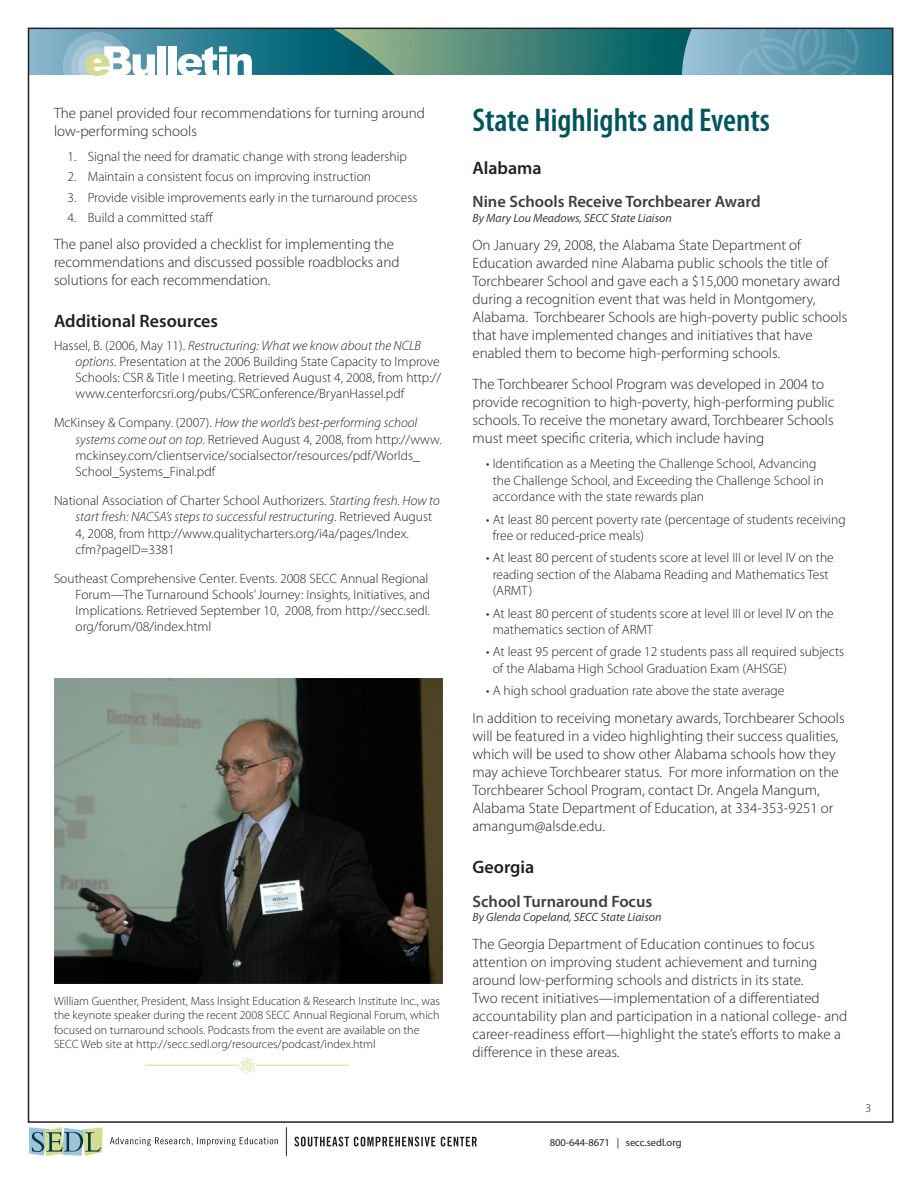
<style>
.page{position:relative;width:918px;height:1188px;background:#fff}
.page>*{position:absolute;margin:0;border:0;box-sizing:border-box;transform-origin:0 0}
.Section_Title{font:600 condensed 33px "Myriad Pro";color:#00555c}
.subhead1{font:600 18px "Myriad Pro";color:#231f20}
.subhead2{font:600 16.5px "Myriad Pro";color:#3e3e3f}
.General_Body{font:300 15px/18px "Myriad Pro";color:#231f20}
.Resources{font:300 13.5px/16.2px "Myriad Pro";color:#231f20}
.bullet_block{font:300 13.5px/16.2px "Myriad Pro";color:#231f20}
.numbered_list{font:300 13.5px "Myriad Pro";color:#231f20}
.picture_info{font:300 12px/14.4px "Myriad Pro";color:#231f20}
.subhead2-2{font:italic 12px "Myriad Pro";color:#3e3e3f}
.t1{font:10.5px "Myriad Pro";color:#231f20}
.s1{font-style:italic}
</style>
<div class="page">
<svg style="left:286px;top:1127px;width:1px;height:29px"></svg>
<svg style="left:110px;top:1137px;width:168px;height:9px"></svg>
<svg style="left:29px;top:1127px;width:73px;height:29px;background:#a2bbaa"></svg>
<svg style="left:294px;top:1137px;width:183px;height:10px"></svg>
<svg style="left:29px;top:27px;width:863px;height:109px"></svg>
<img style="left:54px;top:678px;width:389px;height:306px">
<hr style="left:145px;top:1065px;width:93px;height:1px;background:#d5db91">
<hr style="left:256px;top:1065px;width:93px;height:1px;background:#d5db91">
<svg style="left:239px;top:1057px;width:16px;height:16px"></svg>
<p class="General_Body" style="left:54px;top:104px;width:373px">The panel provided four recommendations for turning around low-performing schools</p>
<p class="numbered_list" style="left:68px;top:148px;width:341px">1. Signal the need for dramatic change with strong leadership</p>
<p class="numbered_list" style="left:68px;top:168px;width:305px">2. Maintain a consistent focus on improving instruction</p>
<p class="numbered_list" style="left:68px;top:189px;width:351px">3. Provide visible improvements early in the turnaround process</p>
<p class="numbered_list" style="left:68px;top:210px;width:147px">4. Build a committed staff</p>
<p class="General_Body" style="left:54px;top:235px;width:347px">The panel also provided a checklist for implementing the recommendations and discussed possible roadblocks and solutions for each recommendation.</p>
<p class="subhead1" style="left:54px;top:309px;width:166px">Additional Resources</p>
<p class="Resources" style="left:76px;top:337px;width:367px;text-indent:-22px">Hassel, B. (2006, May 11). <span class="s1">Restructuring: What we know about the NCLB options</span>. Presentation at the 2006 Building State Capacity to Improve Schools: CSR &amp; Title I meeting. Retrieved August 4, 2008, from http:// www.centerforcsri.org/pubs/CSRConference/BryanHassel.pdf</p>
<p class="Resources" style="left:76px;top:415px;width:368px;text-indent:-22px">McKinsey &amp; Company. (2007). <span class="s1">How the world’s best-performing school systems come out on top</span>. Retrieved August 4, 2008, from http://www. mckinsey.com/clientservice/socialsector/resources/pdf/Worlds_ School_Systems_Final.pdf</p>
<p class="Resources" style="left:76px;top:492px;width:366px;text-indent:-22px">National Association of Charter School Authorizers. <span class="s1">Starting fresh. How to start fresh: NACSA’s steps to successful restructuring</span>. Retrieved August 4, 2008, from http://www.qualitycharters.org/i4a/pages/Index. cfm?pageID=3381</p>
<p class="Resources" style="left:76px;top:570px;width:356px;text-indent:-22px">Southeast Comprehensive Center. Events. 2008 SECC Annual Regional Forum—The Turnaround Schools’ Journey: Insights, Initiatives, and Implications. Retrieved September 10, 2008, from http://secc.sedl. org/forum/08/index.html</p>
<p class="picture_info" style="left:54px;top:993px;width:388px">William Guenther, President, Mass Insight Education &amp; Research Institute Inc., was the keynote speaker during the recent 2008 SECC Annual Regional Forum, which focused on turnaround schools. Podcasts from the event are available on the SECC Web site at http://secc.sedl.org/resources/podcast/index.html</p>
<p class="Section_Title" style="left:472px;top:100px;width:299px">State Highlights and Events</p>
<p class="subhead1" style="left:472px;top:156px;width:71px">Alabama</p>
<p class="subhead2" style="left:472px;top:191px;width:290px">Nine Schools Receive Torchbearer Award</p>
<p class="subhead2-2" style="left:472px;top:210px;width:201px">By Mary Lou Meadows, SECC State Liaison</p>
<p class="General_Body" style="left:472px;top:235px;width:376px">On January 29, 2008, the Alabama State Department of Education awarded nine Alabama public schools the title of Torchbearer School and gave each a $15,000 monetary award during a recognition event that was held in Montgomery, Alabama. Torchbearer Schools are high-poverty public schools that have implemented changes and initiatives that have enabled them to become high-performing schools.</p>
<p class="General_Body" style="left:472px;top:374px;width:363px">The Torchbearer School Program was developed in 2004 to provide recognition to high-poverty, high-performing public schools. To receive the monetary award, Torchbearer Schools must meet specific criteria, which include having</p>
<p class="bullet_block" style="left:493px;top:456px;width:332px;text-indent:-7px">• Identification as a Meeting the Challenge School, Advancing the Challenge School, and Exceeding the Challenge School in accordance with the state rewards plan</p>
<p class="bullet_block" style="left:493px;top:511px;width:354px;text-indent:-7px">• At least 80 percent poverty rate (percentage of students receiving free or reduced-price meals)</p>
<p class="bullet_block" style="left:493px;top:550px;width:343px;text-indent:-7px">• At least 80 percent of students score at level III or level IV on the reading section of the Alabama Reading and Mathematics Test (ARMT)</p>
<p class="bullet_block" style="left:493px;top:605px;width:343px;text-indent:-7px">• At least 80 percent of students score at level III or level IV on the mathematics section of ARMT</p>
<p class="bullet_block" style="left:493px;top:644px;width:353px;text-indent:-7px">• At least 95 percent of grade 12 students pass all required subjects of the Alabama High School Graduation Exam (AHSGE)</p>
<p class="bullet_block" style="left:486px;top:683px;width:300px">• A high school graduation rate above the state average</p>
<p class="General_Body" style="left:472px;top:709px;width:374px">In addition to receiving monetary awards, Torchbearer Schools will be featured in a video highlighting their success qualities, which will be used to show other Alabama schools how they may achieve Torchbearer status. For more information on the Torchbearer School Program, contact Dr. Angela Mangum, Alabama State Department of Education, at 334-353-9251 or amangum@alsde.edu.</p>
<p class="subhead1" style="left:472px;top:856px;width:63px">Georgia</p>
<p class="subhead2" style="left:472px;top:891px;width:181px">School Turnaround Focus</p>
<p class="subhead2-2" style="left:472px;top:910px;width:191px">By Glenda Copeland, SECC State Liaison</p>
<p class="General_Body" style="left:472px;top:935px;width:376px">The Georgia Department of Education continues to focus attention on improving student achievement and turning around low-performing schools and districts in its state.<br>Two recent initiatives—implementation of a differentiated accountability plan and participation in a national college- and career-readiness effort—highlight the state’s efforts to make a difference in these areas.</p>
<p class="t1" style="left:550px;top:1136px;width:133px">800-644-8671 | secc.sedl.org</p>
<p class="picture_info" style="left:866px;top:1100px;width:7px">3</p>
</div>
